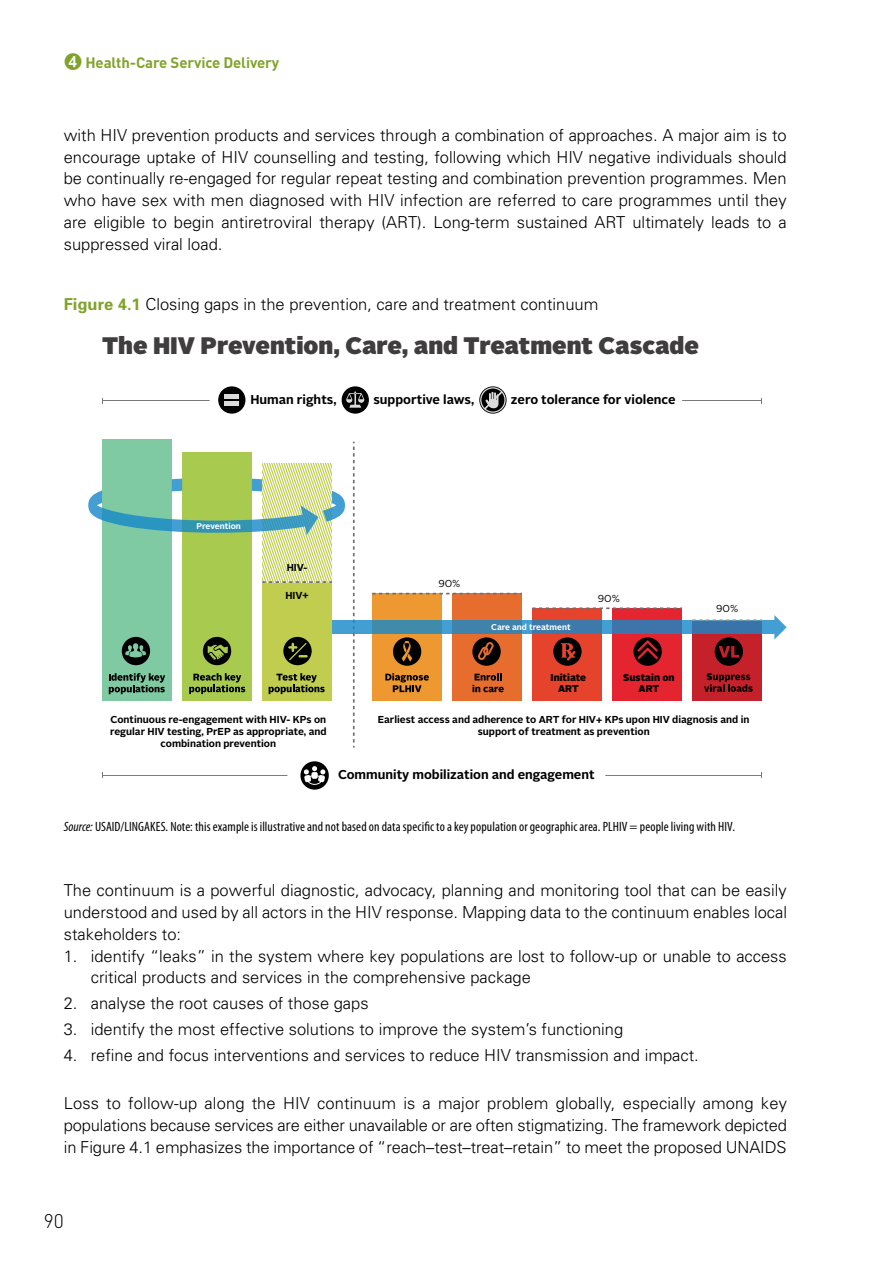
<style>
.page{position:relative;width:893px;height:1263px;background:#fff}
.page>*{position:absolute;margin:0;border:0;box-sizing:border-box;transform-origin:0 0}
.t1{font:900 23.85px "Alright Sans";color:#3f3d3e}
.t2{font:300 19.5px "DIN";color:#000}
.t3{font:300 16.5px/21.8px "Univers";color:#000;text-align:justify}
.t4{font:700 15px "DIN";letter-spacing:-.01em;color:#81a32b}
.t5{font:condensed 13.5px "Myriad Pro";letter-spacing:.005em;color:#000}
.t6{font:700 12.9px "Alright Sans";color:#000}
.t7{font:700 10.05px/12.1px "Alright Sans";color:#000;text-align:center}
.t8{font:10.05px "Alright Sans";color:#000}
.t9{font:900 9.9px/11.7px "Alright Sans";color:#000;text-align:center}
.t10{font:700 8.4px "Alright Sans";color:#fff}
.s1{font-weight:700;color:#81a32b}
.s2{font-style:italic}
</style>
<div class="page">
<div style="left:612px;top:608px;width:70px;height:93px;background:#e4242f"></div>
<div style="left:532px;top:608px;width:70px;height:93px;background:#e6432c"></div>
<div style="left:452px;top:594px;width:70px;height:107px;background:#e76d2e"></div>
<div style="left:372px;top:594px;width:70px;height:107px;background:#ed9830"></div>
<div style="left:692px;top:621px;width:70px;height:80px;background:#c4212a"></div>
<svg style="left:353px;top:442px;width:2px;height:305px"></svg>
<div style="left:262px;top:463px;width:70px;height:238px;background:#c0cd4e"></div>
<div style="left:182px;top:452px;width:70px;height:249px;background:#a8cb4f"></div>
<div style="left:102px;top:439px;width:70px;height:262px;background:#7fc9a3"></div>
<svg style="left:332px;top:620px;width:442px;height:14px;background:#3e83b2"></svg>
<svg style="left:774px;top:615px;width:13px;height:24px"></svg>
<svg style="left:372px;top:593px;width:150px;height:1px"></svg>
<svg style="left:532px;top:607px;width:150px;height:2px"></svg>
<svg style="left:692px;top:619px;width:70px;height:2px"></svg>
<div style="left:218px;top:386px;width:27px;height:28px;background:#000;border-radius:50%"></div>
<div style="left:225px;top:394px;width:14px;height:5px;background:#dcdbdb"></div>
<div style="left:225px;top:401px;width:14px;height:5px;background:#dcdbdb"></div>
<div style="left:342px;top:386px;width:27px;height:28px;background:#000;border-radius:50%"></div>
<svg style="left:346px;top:391px;width:18px;height:17px"></svg>
<svg style="left:479px;top:386px;width:28px;height:28px"></svg>
<hr style="left:102px;top:400px;width:108px;height:1px;background:#797a79">
<hr style="left:682px;top:400px;width:80px;height:1px;background:#797a79">
<svg style="left:300px;top:761px;width:29px;height:29px"></svg>
<hr style="left:102px;top:775px;width:185px;height:1px;background:#797a79">
<hr style="left:605px;top:775px;width:157px;height:1px;background:#797a79">
<svg style="left:304px;top:766px;width:21px;height:19px"></svg>
<svg style="left:385px;top:673px;width:44px;height:19px"></svg>
<svg style="left:472px;top:673px;width:32px;height:19px"></svg>
<svg style="left:704px;top:673px;width:49px;height:19px"></svg>
<div style="left:715px;top:637px;width:28px;height:29px;background:#000;border-radius:50%"></div>
<svg style="left:719px;top:646px;width:20px;height:12px"></svg>
<svg style="left:633px;top:637px;width:29px;height:29px"></svg>
<svg style="left:637px;top:640px;width:21px;height:19px"></svg>
<div style="left:553px;top:637px;width:29px;height:29px;background:#000;border-radius:50%"></div>
<svg style="left:561px;top:643px;width:15px;height:17px"></svg>
<div style="left:393px;top:637px;width:28px;height:29px;background:#000;border-radius:50%"></div>
<svg style="left:402px;top:641px;width:10px;height:20px"></svg>
<div style="left:472px;top:637px;width:29px;height:29px;background:#000;border-radius:50%"></div>
<svg style="left:478px;top:642px;width:16px;height:18px"></svg>
<svg style="left:109px;top:673px;width:56px;height:21px"></svg>
<svg style="left:189px;top:673px;width:56px;height:21px"></svg>
<svg style="left:269px;top:673px;width:56px;height:21px"></svg>
<div style="left:122px;top:637px;width:28px;height:28px;background:#000;border-radius:50%"></div>
<svg style="left:125px;top:643px;width:21px;height:14px"></svg>
<div style="left:203px;top:637px;width:28px;height:28px;background:#000;border-radius:50%"></div>
<svg style="left:208px;top:644px;width:20px;height:16px"></svg>
<div style="left:283px;top:637px;width:29px;height:28px;background:#000;border-radius:50%"></div>
<svg style="left:288px;top:642px;width:20px;height:19px"></svg>
<svg style="left:482px;top:389px;width:22px;height:22px"></svg>
<div style="left:480px;top:387px;width:26px;height:26px;border:1px solid #dcdbdb;border-radius:50%"></div>
<svg style="left:88px;top:463px;width:257px;height:120px"></svg>
<p class="t4" style="left:64px;top:53px;width:217px">✔ Health-Care Service Delivery</p>
<p class="t3" style="left:64px;top:124px;width:724px">with HIV prevention products and services through a combination of approaches. A major aim is to encourage uptake of HIV counselling and testing, following which HIV negative individuals should be continually re-engaged for regular repeat testing and combination prevention programmes. Men who have sex with men diagnosed with HIV infection are referred to care programmes until they are eligible to begin antiretroviral therapy (ART). Long-term sustained ART ultimately leads to a suppressed viral load.</p>
<p class="t3" style="left:64px;top:292px;width:536px"><span class="s1">Figure 4.1</span> Closing gaps in the prevention, care and treatment continuum</p>
<h1 class="t1" style="left:102px;top:329px;width:598px">The HIV Prevention, Care, and Treatment Cascade</h1>
<p class="t6" style="left:250px;top:390px;width:88px">Human rights,</p>
<p class="t6" style="left:373px;top:390px;width:102px">supportive laws,</p>
<p class="t6" style="left:511px;top:390px;width:166px">zero tolerance for violence</p>
<p class="t10" style="left:196px;top:520px;width:46px">Prevention</p>
<p class="t7" style="left:287px;top:562px;width:22px">HIV-</p>
<p class="t7" style="left:285px;top:589px;width:25px">HIV+</p>
<p class="t8" style="left:438px;top:576px;width:24px">90%</p>
<p class="t10" style="left:491px;top:621px;width:81px">Care and treatment</p>
<p class="t8" style="left:598px;top:591px;width:24px">90%</p>
<p class="t8" style="left:716px;top:601px;width:24px">90%</p>
<p class="t7" style="left:110px;top:714px;width:218px">Continuous re-engagement with HIV- KPs on regular HIV testing, PrEP as appropriate, and combination prevention</p>
<p class="t9" style="left:551px;top:671px;width:37px">Initiate<br>ART</p>
<p class="t9" style="left:623px;top:671px;width:53px">Sustain on<br>ART</p>
<p class="t7" style="left:378px;top:714px;width:373px">Earliest access and adherence to ART for HIV+ KPs upon HIV diagnosis and in support of treatment as prevention</p>
<p class="t6" style="left:338px;top:765px;width:258px">Community mobilization and engagement</p>
<p class="t5" style="left:64px;top:818px;width:673px"><span class="s2">Source:</span> USAID/LINGAKES. Note: this example is illustrative and not based on data specific to a key population or geographic area. PLHIV = people living with HIV.</p>
<p class="t3" style="left:64px;top:879px;width:725px">The continuum is a powerful diagnostic, advocacy, planning and monitoring tool that can be easily understood and used by all actors in the HIV response. Mapping data to the continuum enables local stakeholders to:</p>
<p class="t3" style="left:91px;top:944px;width:697px;text-indent:-27px">1. identify “leaks” in the system where key populations are lost to follow-up or unable to access critical products and services in the comprehensive package</p>
<p class="t3" style="left:64px;top:992px;width:306px">2. analyse the root causes of those gaps</p>
<p class="t3" style="left:64px;top:1018px;width:561px">3. identify the most effective solutions to improve the system’s functioning</p>
<p class="t3" style="left:64px;top:1044px;width:636px">4. refine and focus interventions and services to reduce HIV transmission and impact.</p>
<p class="t3" style="left:64px;top:1092px;width:725px">Loss to follow-up along the HIV continuum is a major problem globally, especially among key populations because services are either unavailable or are often stigmatizing. The framework depicted in Figure 4.1 emphasizes the importance of “reach–test–treat–retain” to meet the proposed UNAIDS</p>
<p class="t2" style="left:44px;top:1209px;width:22px">90</p>
</div>
